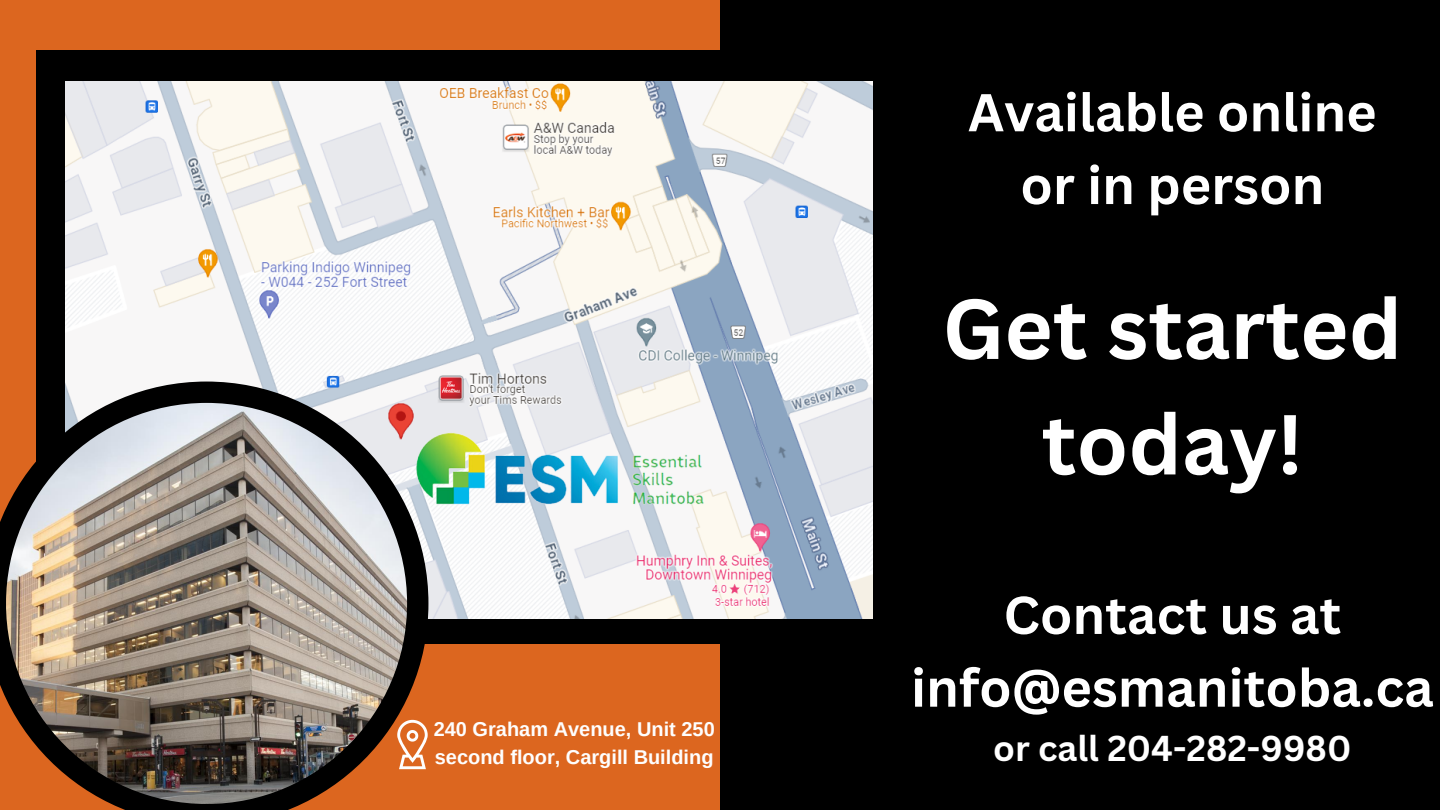
<style>
.page{position:relative;width:1440px;height:810px;background:#dc661f}
.page>*{position:absolute;margin:0;border:0;box-sizing:border-box;transform-origin:0 0}
.t1{font:700 83px/115.5px "Canva Sans";color:#fff;text-align:center}
.t2{font:700 52px/72.8px "Canva Sans";color:#fff;text-align:center}
.t3{font:700 35px "Canva Sans";color:#fff}
.t4{font:700 20px "Arimo";color:#fefefe}
</style>
<div class="page">
<div style="left:720px;top:0;width:720px;height:810px;background:#000"></div>
<div style="left:36px;top:51px;width:865px;height:593px;background:#000"></div>
<img style="left:65px;top:81px;width:807px;height:538px">
<svg style="left:0;top:382px;width:428px;height:428px"></svg>
<img style="left:6px;top:403px;width:401px;height:401px;border-radius:50%">
<img style="left:413px;top:431px;width:307px;height:78px">
<svg style="left:397px;top:720px;width:31px;height:49px"></svg>
<p class="t4" style="left:434px;top:718px;width:283px">240 Graham Avenue, Unit 250</p>
<p class="t4" style="left:435px;top:746px;width:280px">second floor, Cargill Building</p>
<p class="t2" style="left:968px;top:75px;width:410px">Available online or in person</p>
<p class="t1" style="left:942px;top:269px;width:461px">Get started today!</p>
<p class="t2" style="left:911px;top:577px;width:524px">Contact us at info@esmanitoba.ca</p>
<p class="t3" style="left:993px;top:724px;width:360px">or call 204-282-9980</p>
</div>
